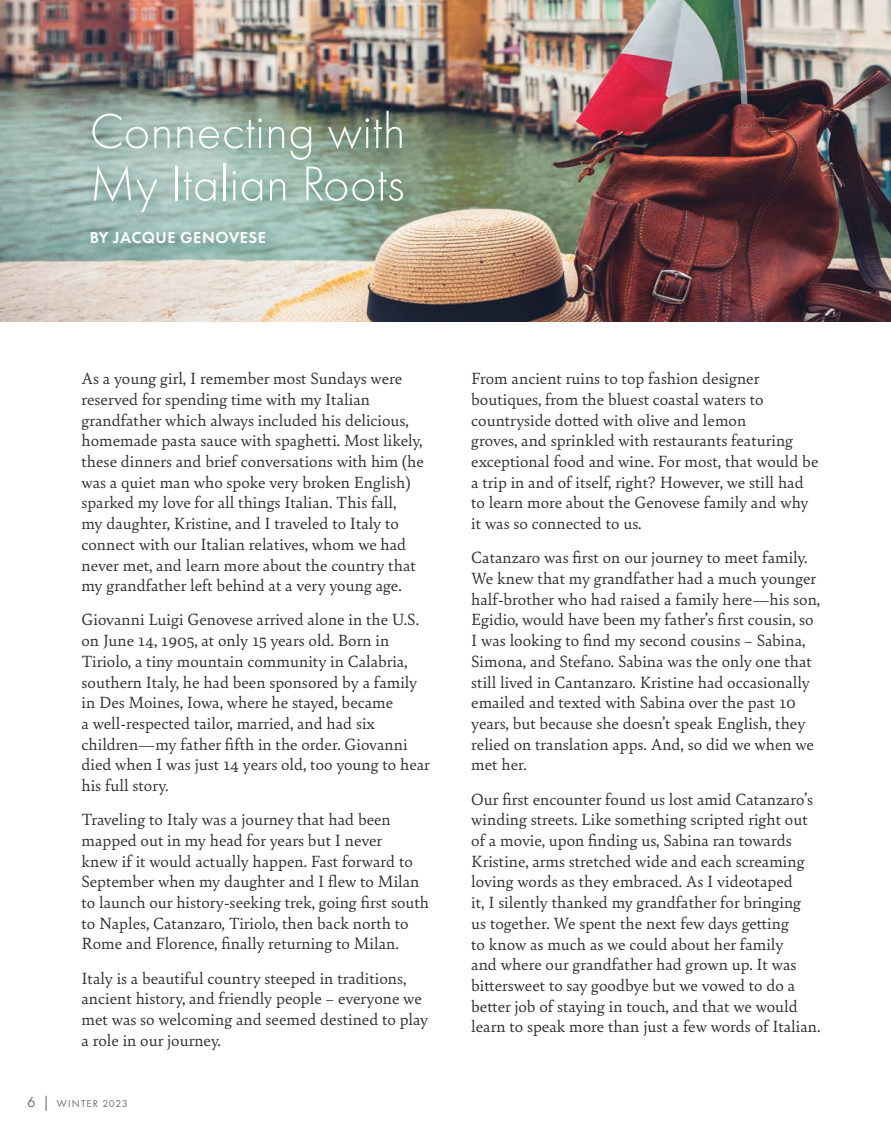
<style>
.page{position:relative;width:891px;height:1134px;background:#fff}
.page>*{position:absolute;margin:0;border:0;box-sizing:border-box;transform-origin:0 0}
.t1{font:300 51px/52.5px "Futura PT";letter-spacing:.01em;color:#fff}
.t2{font:17.25px/20.7px "Bely";color:#312f30}
.t3{font:600 16.5px "Futura PT";letter-spacing:.03em;color:#fff}
.t4{font:10.5px "Futura PT";letter-spacing:.105em;color:#6c6d70}
.s1{font-size:15px}
.s2{font-style:inherit}
</style>
<div class="page">
<img style="left:0;top:0;width:891px;height:321px">
<div style="left:81px;top:102px;width:341px;height:161px;background:#2c6e5d;opacity:.86"></div>
<h1 class="t1" style="left:90px;top:105px;width:317px">Connecting with<br>My Italian Roots</h1>
<p class="t3" style="left:90px;top:227px;width:178px">BY JACQUE GENOVESE</p>
<p class="t2" style="left:82px;top:367px;width:344px">As a young girl, I remember most Sundays were reserved for spending time with my Italian grandfather which always included his delicious, homemade pasta sauce with spaghetti. Most likely, these dinners and brief conversations with him (he was a quiet man who spoke very broken English) sparked my love for all things Italian. This fall,<br>my daughter, Kristine, and I traveled to Italy to connect with our Italian relatives, whom we had never met, and learn more about the country that my grandfather left behind at a very young age.</p>
<p class="t2" style="left:82px;top:608px;width:350px">Giovanni Luigi Genovese arrived alone in the U.S. on June 14, 1905, at only 15 years old. Born in Tiriolo, a tiny mountain community in Calabria, southern Italy, he had been sponsored by a family in Des Moines, Iowa, where he stayed, became<br>a well-respected tailor, married, and had six children—my father fifth in the order. Giovanni died when I was just 14 years old, too young to hear his full story.</p>
<p class="t2" style="left:82px;top:808px;width:349px">Traveling to Italy was a journey that had been mapped out in my head for years but I never<br>knew if it would actually happen. Fast forward to September when my daughter and I flew to Milan to launch our history-seeking trek, going first south to Naples, Catanzaro, Tiriolo, then back north to Rome and Florence, finally returning to Milan.</p>
<p class="t2" style="left:82px;top:967px;width:348px">Italy is a beautiful country steeped in traditions, ancient history, and friendly people – everyone we met was so welcoming and seemed destined to play a role in our journey.</p>
<p class="t4" style="left:27px;top:1097px;width:102px"><span class="s1">6 |</span> WINTER <span class="s2">2023</span></p>
<p class="t2" style="left:471px;top:367px;width:349px">From ancient ruins to top fashion designer boutiques, from the bluest coastal waters to countryside dotted with olive and lemon<br>groves, and sprinkled with restaurants featuring exceptional food and wine. For most, that would be a trip in and of itself, right? However, we still had to learn more about the Genovese family and why it was so connected to us.</p>
<p class="t2" style="left:471px;top:546px;width:350px">Catanzaro was first on our journey to meet family.<br>We knew that my grandfather had a much younger half-brother who had raised a family here—his son, Egidio, would have been my father’s first cousin, so I was looking to find my second cousins – Sabina, Simona, and Stefano. Sabina was the only one that still lived in Cantanzaro. Kristine had occasionally emailed and texted with Sabina over the past 10 years, but because she doesn’t speak English, they relied on translation apps. And, so did we when we met her.</p>
<p class="t2" style="left:471px;top:788px;width:351px">Our first encounter found us lost amid Catanzaro’s winding streets. Like something scripted right out of a movie, upon finding us, Sabina ran towards Kristine, arms stretched wide and each screaming loving words as they embraced. As I videotaped<br>it, I silently thanked my grandfather for bringing<br>us together. We spent the next few days getting<br>to know as much as we could about her family<br>and where our grandfather had grown up. It was bittersweet to say goodbye but we vowed to do a better job of staying in touch, and that we would learn to speak more than just a few words of Italian.</p>
</div>
